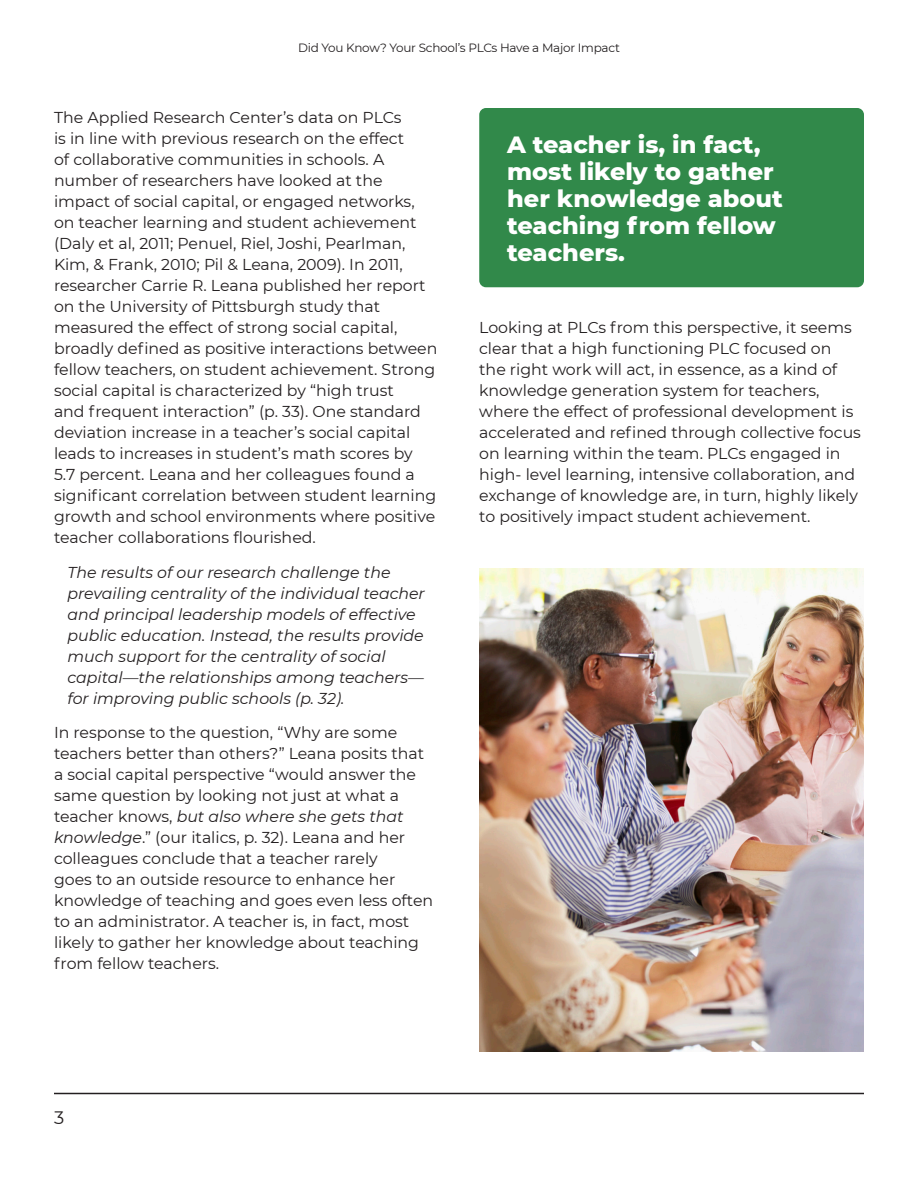
<style>
.page{position:relative;width:918px;height:1188px;background:#fff}
.page>*{position:absolute;margin:0;border:0;box-sizing:border-box;transform-origin:0 0}
.SubHead{font:800 24px/27px "Montserrat";color:#fff}
.t1{font:18px "Montserrat";color:#231f20}
.Body_Copy{font:15.75px/21px "Montserrat";color:#231f20}
.Body_Copy-2{font:italic 15.75px/21px "Montserrat";color:#231f20}
.t2{font:12px "Montserrat";letter-spacing:-.02em;color:#231f20}
.s1{font-style:italic}
</style>
<div class="page">
<div style="left:479px;top:108px;width:385px;height:179px;background:#31894a;border-radius:7px"></div>
<hr style="left:54px;top:1093px;width:810px;height:1px;background:#231f20">
<img style="left:479px;top:568px;width:385px;height:484px">
<p class="t2" style="left:298px;top:40px;width:323px">Did You Know? Your School’s PLCs Have a Major Impact</p>
<p class="Body_Copy" style="left:54px;top:107px;width:385px">The Applied Research Center’s data on PLCs<br>is in line with previous research on the effect<br>of collaborative communities in schools. A number of researchers have looked at the impact of social capital, or engaged networks, on teacher learning and student achievement (Daly et al, 2011; Penuel, Riel, Joshi, Pearlman, Kim, &amp; Frank, 2010; Pil &amp; Leana, 2009). In 2011, researcher Carrie R. Leana published her report on the University of Pittsburgh study that measured the effect of strong social capital, broadly defined as positive interactions between fellow teachers, on student achievement. Strong social capital is characterized by “high trust<br>and frequent interaction” (p. 33). One standard deviation increase in a teacher’s social capital leads to increases in student’s math scores by 5.7 percent. Leana and her colleagues found a significant correlation between student learning growth and school environments where positive teacher collaborations flourished.</p>
<p class="Body_Copy-2" style="left:68px;top:561px;width:359px">The results of our research challenge the prevailing centrality of the individual teacher and principal leadership models of effective public education. Instead, the results provide much support for the centrality of social capital—the relationships among teachers— for improving public schools (p. 32).</p>
<p class="Body_Copy" style="left:54px;top:722px;width:381px">In response to the question, “Why are some teachers better than others?” Leana posits that a social capital perspective “would answer the same question by looking not just at what a teacher knows, <span class="s1">but also where she gets that knowledge</span>.” (our italics, p. 32). Leana and her colleagues conclude that a teacher rarely<br>goes to an outside resource to enhance her knowledge of teaching and goes even less often to an administrator. A teacher is, in fact, most likely to gather her knowledge about teaching from fellow teachers.</p>
<p class="SubHead" style="left:507px;top:130px;width:277px">A teacher is, in fact, most likely to gather her knowledge about teaching from fellow teachers.</p>
<p class="Body_Copy" style="left:479px;top:317px;width:383px">Looking at PLCs from this perspective, it seems clear that a high functioning PLC focused on the right work will act, in essence, as a kind of knowledge generation system for teachers, where the effect of professional development is accelerated and refined through collective focus on learning within the team. PLCs engaged in high- level learning, intensive collaboration, and exchange of knowledge are, in turn, highly likely to positively impact student achievement.</p>
<p class="t1" style="left:54px;top:1106px;width:12px">3</p>
</div>
